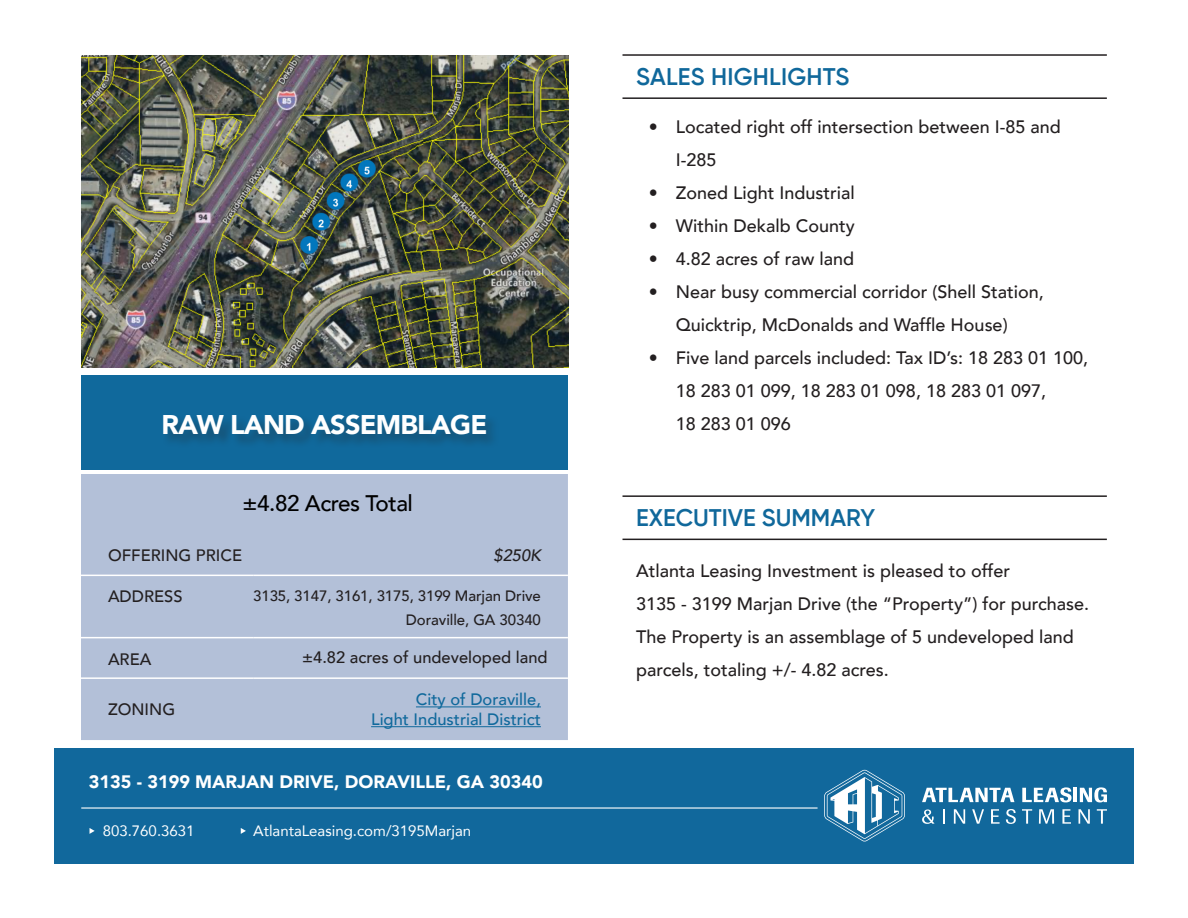
<style>
.page{position:relative;width:1188px;height:918px;background:#fff}
.page>*{position:absolute;margin:0;border:0;box-sizing:border-box;transform-origin:0 0}
.t1{font:900 27px "Avenir";letter-spacing:-.03em;color:#fff}
.t2{font:600 24px "Gilroy";color:#10689b}
.t3{font:500 22.5px "Avenir";letter-spacing:-.02em;color:#000}
.t4{font:500 18px/33px "Avenir";color:#231f20}
.t5{font:900 18px "Avenir";color:#fff}
.t6{font:500 16.5px "Avenir";color:#231f20}
.t7{font:500 16.5px "Avenir";color:#10699c}
.t8{font:italic 500 16.5px "Avenir";color:#231f20}
.t9{font:500 15px "Avenir";letter-spacing:-.005em;color:#231f20}
.t10{font:15px "Avenir";color:#fff}
</style>
<div class="page">
<div style="left:54px;top:748px;width:1079px;height:116px;background:#11689c"></div>
<svg style="left:90px;top:828px;width:5px;height:6px"></svg>
<svg style="left:241px;top:828px;width:5px;height:6px"></svg>
<svg style="left:824px;top:770px;width:81px;height:71px"></svg>
<svg style="left:922px;top:788px;width:92px;height:14px"></svg>
<svg style="left:1022px;top:787px;width:50px;height:15px"></svg>
<hr style="left:1073px;top:788px;width:4px;height:14px;background:#fff">
<svg style="left:1080px;top:787px;width:27px;height:15px"></svg>
<svg style="left:922px;top:809px;width:13px;height:15px"></svg>
<svg style="left:943px;top:809px;width:2px;height:15px"></svg>
<svg style="left:954px;top:809px;width:11px;height:15px"></svg>
<svg style="left:972px;top:809px;width:12px;height:15px"></svg>
<svg style="left:991px;top:809px;width:9px;height:15px"></svg>
<svg style="left:1006px;top:809px;width:10px;height:15px"></svg>
<svg style="left:1022px;top:809px;width:10px;height:15px"></svg>
<svg style="left:1039px;top:809px;width:15px;height:15px"></svg>
<svg style="left:1062px;top:809px;width:9px;height:15px"></svg>
<svg style="left:1079px;top:809px;width:11px;height:15px"></svg>
<svg style="left:1097px;top:809px;width:10px;height:15px"></svg>
<hr style="left:81px;top:807px;width:737px;height:2px;background:#fff">
<hr style="left:622px;top:54px;width:485px;height:2px;background:#231f20">
<hr style="left:622px;top:495px;width:485px;height:2px;background:#231f20">
<hr style="left:622px;top:97px;width:485px;height:2px;background:#231f20">
<hr style="left:622px;top:539px;width:485px;height:1px;background:#231f20">
<img style="left:81px;top:55px;width:487px;height:312px">
<div style="left:81px;top:474px;width:487px;height:266px;background:#b3c0d8"></div>
<hr style="left:81px;top:575px;width:172px;height:1px;background:#fff">
<hr style="left:253px;top:575px;width:315px;height:1px;background:#fff">
<hr style="left:81px;top:637px;width:172px;height:1px;background:#fff">
<hr style="left:253px;top:637px;width:315px;height:1px;background:#fff">
<hr style="left:81px;top:677px;width:172px;height:2px;background:#fff">
<hr style="left:253px;top:677px;width:315px;height:2px;background:#fff">
<hr style="left:416px;top:706px;width:125px;height:1px;background:#10699c">
<hr style="left:371px;top:726px;width:170px;height:1px;background:#10699c">
<div style="left:81px;top:375px;width:487px;height:95px;background:#10699c"></div>
<div style="left:162px;top:414px;width:338px;height:35px;background:#231f20;opacity:.35"></div>
<p class="t1" style="left:162px;top:401px;width:327px">RAW LAND ASSEMBLAGE</p>
<p class="t3" style="left:243px;top:483px;width:172px">±4.82 Acres Total</p>
<p class="t6" style="left:108px;top:541px;width:136px">OFFERING PRICE</p>
<p class="t8" style="left:494px;top:546px;width:49px">$250K</p>
<p class="t6" style="left:108px;top:582px;width:76px">ADDRESS</p>
<p class="t9" style="left:253px;top:583px;width:289px">3135, 3147, 3161, 3175, 3199 Marjan Drive</p>
<p class="t9" style="left:406px;top:607px;width:137px">Doraville, GA 30340</p>
<p class="t6" style="left:108px;top:645px;width:45px">AREA</p>
<p class="t6" style="left:302px;top:643px;width:247px">±4.82 acres of undeveloped land</p>
<p class="t6" style="left:108px;top:695px;width:69px">ZONING</p>
<p class="t7" style="left:416px;top:685px;width:126px">City of Doraville,</p>
<p class="t7" style="left:371px;top:705px;width:171px">Light Industrial District</p>
<p class="t5" style="left:89px;top:766px;width:456px">3135 - 3199 MARJAN DRIVE, DORAVILLE, GA 30340</p>
<p class="t10" style="left:103px;top:818px;width:93px">803.760.3631</p>
<p class="t10" style="left:253px;top:818px;width:220px">AtlantaLeasing.com/3195Marjan</p>
<p class="t2" style="left:636px;top:62px;width:215px">SALES HIGHLIGHTS</p>
<p class="t4" style="left:676px;top:109px;width:387px;text-indent:-27px">• Located right off intersection between I-85 and<br>I-285</p>
<p class="t4" style="left:649px;top:175px;width:208px">• Zoned Light Industrial</p>
<p class="t4" style="left:649px;top:208px;width:208px">• Within Dekalb County</p>
<p class="t4" style="left:649px;top:241px;width:207px">• 4.82 acres of raw land</p>
<p class="t4" style="left:649px;top:274px;width:397px;text-align:center">• Near busy commercial corridor (Shell Station,<br>Quicktrip, McDonalds and Waffle House)</p>
<p class="t4" style="left:676px;top:340px;width:414px;text-indent:-27px">• Five land parcels included: Tax ID’s: 18 283 01 100,<br>18 283 01 099, 18 283 01 098, 18 283 01 097,<br>18 283 01 096</p>
<p class="t2" style="left:636px;top:503px;width:241px">EXECUTIVE SUMMARY</p>
<p class="t4" style="left:636px;top:553px;width:376px">Atlanta Leasing Investment is pleased to offer</p>
<p class="t4" style="left:636px;top:586px;width:455px">3135 - 3199 Marjan Drive (the “Property”) for purchase.<br>The Property is an assemblage of 5 undeveloped land parcels, totaling +/- 4.82 acres.</p>
</div>
